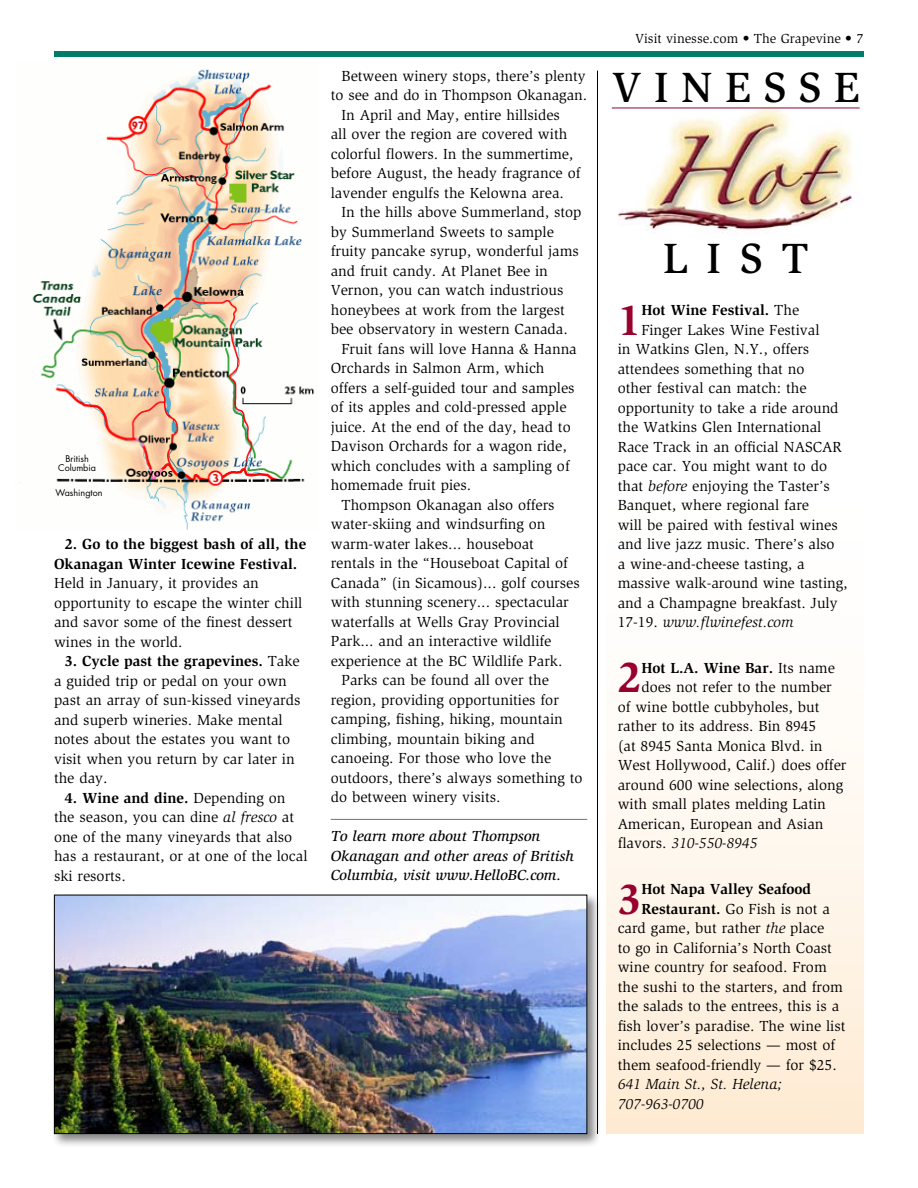
<style>
.page{position:relative;width:918px;height:1188px;background:#fff}
.page>*{position:absolute;margin:0;border:0;box-sizing:border-box;transform-origin:0 0}
.t1{font:700 44.1px "Slimbach Std";color:#98002e}
.t2{font:500 43.5px "Slimbach Std";letter-spacing:.29em;color:#000}
.t3{font:15px/19.5px "Slimbach Std";color:#000}
.t4{font:700 15px/19.5px "Slimbach Std";color:#000}
.t5{font:italic 500 15px/19.5px "Slimbach Std";color:#000}
.t6{font:italic 15px/19.5px "Slimbach Std";color:#000}
.t7{font:13.5px "Slimbach Std";color:#000}
.t8{font:9px/9px "Futura Std";color:#000;text-align:center}
.s1{font-weight:700}
.s2{font-style:italic}
.s3{font-weight:400}
.s4{font-style:normal}
</style>
<div class="page">
<div style="left:54px;top:51px;width:810px;height:6px;background:#007d68"></div>
<img style="left:624px;top:107px;width:130px;height:97px">
<hr style="left:612px;top:108px;width:248px;height:1px;background:#98002e">
<div style="left:607px;top:297px;width:256px;height:836px;background:linear-gradient(to bottom,#fff,#feefdb)"></div>
<hr style="left:597px;top:71px;width:1px;height:1063px;background:#000">
<img style="left:32px;top:69px;width:282px;height:461px">
<div style="left:51px;top:892px;width:550px;height:256px;background:#000;opacity:.48"></div>
<img style="left:56px;top:897px;width:529px;height:235px">
<div style="left:54px;top:895px;width:533px;height:239px;border:1px solid #000"></div>
<hr style="left:331px;top:819px;width:256px;height:1px;background:#717375">
<p class="t8" style="left:58px;top:455px;width:39px">British<br>Columbia</p>
<p class="t8" style="left:56px;top:488px;width:48px">Washington</p>
<p class="t4" style="left:54px;top:534px;width:254px;text-indent:11px">2. Go to the biggest bash of all, the<br>Okanagan Winter Icewine Festival.</p>
<p class="t3" style="left:54px;top:573px;width:250px">Held in January, it provides an opportunity to escape the winter chill and savor some of the finest dessert wines in the world.</p>
<p class="t3" style="left:54px;top:651px;width:248px;text-indent:11px"><span class="s1">3. Cycle past the grapevines.</span> Take a guided trip or pedal on your own past an array of sun-kissed vineyards and superb wineries. Make mental notes about the estates you want to visit when you return by car later in the day.</p>
<p class="t3" style="left:54px;top:788px;width:255px;text-indent:11px"><span class="s1">4. Wine and dine.</span> Depending on the season, you can dine <span class="s2">al fresco</span> at one of the many vineyards that also has a restaurant, or at one of the local ski resorts.</p>
<p class="t3" style="left:342px;top:66px;width:246px">Between winery stops, there’s plenty</p>
<p class="t3" style="left:331px;top:86px;width:258px">to see and do in Thompson Okanagan.</p>
<p class="t3" style="left:342px;top:105px;width:220px">In April and May, entire hillsides</p>
<p class="t3" style="left:331px;top:125px;width:238px">all over the region are covered with</p>
<p class="t3" style="left:331px;top:144px;width:244px">colorful flowers. In the summertime,</p>
<p class="t3" style="left:331px;top:164px;width:251px">before August, the heady fragrance of</p>
<p class="t3" style="left:331px;top:183px;width:235px">lavender engulfs the Kelowna area.</p>
<p class="t3" style="left:342px;top:203px;width:242px">In the hills above Summerland, stop</p>
<p class="t3" style="left:331px;top:222px;width:225px">by Summerland Sweets to sample</p>
<p class="t3" style="left:331px;top:242px;width:250px">fruity pancake syrup, wonderful jams</p>
<p class="t3" style="left:331px;top:261px;width:219px">and fruit candy. At Planet Bee in</p>
<p class="t3" style="left:331px;top:281px;width:234px">Vernon, you can watch industrious</p>
<p class="t3" style="left:331px;top:300px;width:236px">honeybees at work from the largest</p>
<p class="t3" style="left:331px;top:320px;width:239px">bee observatory in western Canada.</p>
<p class="t3" style="left:342px;top:339px;width:237px">Fruit fans will love Hanna &amp; Hanna</p>
<p class="t3" style="left:331px;top:359px;width:215px">Orchards in Salmon Arm, which</p>
<p class="t3" style="left:331px;top:378px;width:245px">offers a self-guided tour and samples</p>
<p class="t3" style="left:331px;top:398px;width:237px">of its apples and cold-pressed apple</p>
<p class="t3" style="left:331px;top:417px;width:241px">juice. At the end of the day, head to</p>
<p class="t3" style="left:331px;top:437px;width:238px">Davison Orchards for a wagon ride,</p>
<p class="t3" style="left:331px;top:456px;width:240px">which concludes with a sampling of</p>
<p class="t3" style="left:331px;top:476px;width:142px">homemade fruit pies.</p>
<p class="t3" style="left:342px;top:495px;width:215px">Thompson Okanagan also offers</p>
<p class="t3" style="left:331px;top:515px;width:216px">water-skiing and windsurfing on</p>
<p class="t3" style="left:331px;top:534px;width:205px">warm-water lakes... houseboat</p>
<p class="t3" style="left:331px;top:554px;width:239px">rentals in the “Houseboat Capital of</p>
<p class="t3" style="left:331px;top:573px;width:251px">Canada” (in Sicamous)... golf courses</p>
<p class="t3" style="left:331px;top:593px;width:240px">with stunning scenery... spectacular</p>
<p class="t3" style="left:331px;top:612px;width:231px">waterfalls at Wells Gray Provincial</p>
<p class="t3" style="left:331px;top:632px;width:222px">Park... and an interactive wildlife</p>
<p class="t3" style="left:331px;top:651px;width:233px">experience at the BC Wildlife Park.</p>
<p class="t3" style="left:342px;top:671px;width:209px">Parks can be found all over the</p>
<p class="t3" style="left:331px;top:690px;width:230px">region, providing opportunities for</p>
<p class="t3" style="left:331px;top:710px;width:234px">camping, fishing, hiking, mountain</p>
<p class="t3" style="left:331px;top:729px;width:205px">climbing, mountain biking and</p>
<p class="t3" style="left:331px;top:749px;width:222px">canoeing. For those who love the</p>
<p class="t3" style="left:331px;top:768px;width:253px">outdoors, there’s always something to</p>
<p class="t3" style="left:331px;top:788px;width:171px">do between winery visits.</p>
<p class="t5" style="left:331px;top:827px;width:245px">To learn more about Thompson<br>Okanagan and other areas of British<br>Columbia, visit www.HelloBC.com.</p>
<p class="t7" style="left:635px;top:31px;width:230px">Visit vinesse.com • The Grapevine • 7</p>
<h2 class="t2" style="left:612px;top:61px;width:249px">VINESS E</h2>
<h2 class="t2" style="left:663px;top:232px;width:147px">LIS T</h2>
<h1 class="t1" style="left:618px;top:293px;width:25px">1</h1>
<p class="t4" style="left:641px;top:300px;width:159px">Hot Wine Festival. <span class="s3">The</span></p>
<p class="t3" style="left:641px;top:320px;width:180px">Finger Lakes Wine Festival</p>
<p class="t3" style="left:618px;top:339px;width:193px">in Watkins Glen, N.Y., offers</p>
<p class="t3" style="left:618px;top:359px;width:188px">attendees something that no</p>
<p class="t3" style="left:618px;top:378px;width:191px">other festival can match: the</p>
<p class="t3" style="left:618px;top:398px;width:222px">opportunity to take a ride around</p>
<p class="t3" style="left:618px;top:417px;width:205px">the Watkins Glen International</p>
<p class="t3" style="left:618px;top:437px;width:226px">Race Track in an official NASCAR</p>
<p class="t3" style="left:618px;top:456px;width:211px">pace car. You might want to do</p>
<p class="t3" style="left:618px;top:476px;width:214px">that <span class="s2">before</span> enjoying the Taster’s</p>
<p class="t3" style="left:618px;top:495px;width:193px">Banquet, where regional fare</p>
<p class="t3" style="left:618px;top:515px;width:222px">will be paired with festival wines</p>
<p class="t3" style="left:618px;top:534px;width:219px">and live jazz music. There’s also</p>
<p class="t3" style="left:618px;top:554px;width:189px">a wine-and-cheese tasting, a</p>
<p class="t3" style="left:618px;top:573px;width:232px">massive walk-around wine tasting,</p>
<p class="t3" style="left:618px;top:593px;width:221px">and a Champagne breakfast. July</p>
<p class="t6" style="left:618px;top:612px;width:178px"><span class="s4">17-19.</span> www.flwinefest.com</p>
<h1 class="t1" style="left:618px;top:651px;width:25px">2</h1>
<p class="t4" style="left:641px;top:658px;width:195px">Hot L.A. Wine Bar. <span class="s3">Its name</span></p>
<p class="t3" style="left:641px;top:678px;width:192px">does not refer to the number</p>
<p class="t3" style="left:618px;top:697px;width:203px">of wine bottle cubbyholes, but</p>
<p class="t3" style="left:618px;top:717px;width:200px">rather to its address. Bin 8945</p>
<p class="t3" style="left:618px;top:736px;width:206px">(at 8945 Santa Monica Blvd. in</p>
<p class="t3" style="left:618px;top:756px;width:230px">West Hollywood, Calif.) does offer</p>
<p class="t3" style="left:618px;top:775px;width:227px">around 600 wine selections, along</p>
<p class="t3" style="left:618px;top:795px;width:210px">with small plates melding Latin</p>
<p class="t3" style="left:618px;top:814px;width:207px">American, European and Asian</p>
<p class="t6" style="left:618px;top:834px;width:141px"><span class="s4">flavors.</span> 310-550-8945</p>
<h1 class="t1" style="left:618px;top:872px;width:25px">3</h1>
<p class="t4" style="left:641px;top:879px;width:171px">Hot Napa Valley Seafood</p>
<p class="t3" style="left:641px;top:899px;width:190px"><span class="s1">Restaurant.</span> Go Fish is not a</p>
<p class="t3" style="left:618px;top:918px;width:208px">card game, but rather <span class="s2">the</span> place</p>
<p class="t3" style="left:618px;top:938px;width:216px">to go in California’s North Coast</p>
<p class="t3" style="left:618px;top:957px;width:211px">wine country for seafood. From</p>
<p class="t3" style="left:618px;top:977px;width:227px">the sushi to the starters, and from</p>
<p class="t3" style="left:618px;top:996px;width:223px">the salads to the entrees, this is a</p>
<p class="t3" style="left:618px;top:1016px;width:229px">fish lover’s paradise. The wine list</p>
<p class="t3" style="left:618px;top:1035px;width:219px">includes 25 selections — most of</p>
<p class="t3" style="left:618px;top:1055px;width:221px">them seafood-friendly — for $25.</p>
<p class="t6" style="left:618px;top:1074px;width:166px">641 Main St., St. Helena;<br>707-963-0700</p>
</div>
